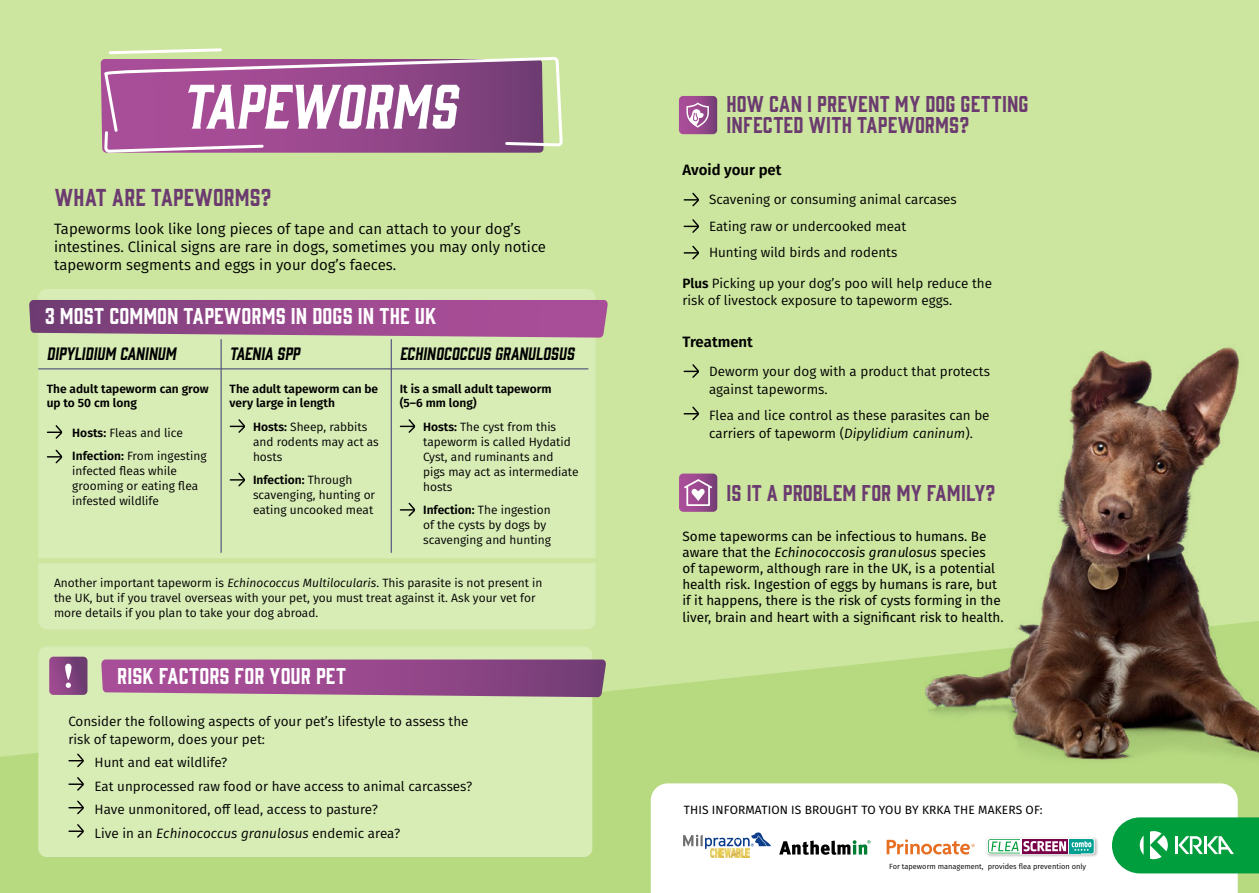
<style>
.page{position:relative;width:1259px;height:893px;background:#cce69f}
.page>*{position:absolute;margin:0;border:0;box-sizing:border-box;transform-origin:0 0}
.t1{font:italic 57.75px "Gin";color:#fff}
.t2{font:22.5px "Gin";letter-spacing:.01em;color:#6b3b70}
.t3{font:21px/21px "Gin";letter-spacing:.01em;color:#6b3b70}
.t4{font:21px "Gin";letter-spacing:.005em;color:#fff}
.t5{font:italic 16.5px "Gin";letter-spacing:-.005em;color:#000}
.t6{font:15px/18px "Fira Sans";color:#000}
.t7{font:600 15px "Fira Sans";color:#000}
.t8{font:13.5px/18px "Fira Sans";color:#000}
.t9{font:13.5px/16.2px "Fira Sans";color:#000}
.t10{font:12px/15px "Fira Sans";color:#000}
.t11{font:600 12px/14.4px "Fira Sans";color:#000}
.t12{font:12px "Fira Sans";letter-spacing:.01em;color:#000}
.t13{font:7.5px "Fira Sans";color:#000}
.s1{font-weight:600}
.s2{font-style:italic}
</style>
<div class="page">
<svg style="left:0;top:620px;width:1259px;height:273px;fill:#b7da81"></svg>
<svg style="left:101px;top:48px;width:462px;height:105px;background:#a26794"></svg>
<svg style="left:684px;top:192px;width:15px;height:15px"></svg>
<svg style="left:684px;top:219px;width:15px;height:14px"></svg>
<svg style="left:684px;top:245px;width:15px;height:15px"></svg>
<svg style="left:684px;top:364px;width:15px;height:14px"></svg>
<svg style="left:684px;top:406px;width:15px;height:15px"></svg>
<svg style="left:679px;top:96px;width:38px;height:38px"></svg>
<svg style="left:679px;top:474px;width:38px;height:38px"></svg>
<div style="left:38px;top:289px;width:557px;height:269px;background:#d8ecb6"></div>
<div style="left:38px;top:563px;width:557px;height:66px;background:#d8ecb6"></div>
<hr style="left:221px;top:339px;width:1px;height:30px;background:#3b3770">
<hr style="left:391px;top:339px;width:1px;height:30px;background:#3b3770">
<hr style="left:38px;top:369px;width:183px;height:1px;background:#3b3770">
<hr style="left:221px;top:369px;width:1px;height:184px;background:#3b3770">
<hr style="left:391px;top:369px;width:1px;height:184px;background:#3b3770">
<hr style="left:221px;top:369px;width:170px;height:1px;background:#3b3770">
<hr style="left:391px;top:369px;width:197px;height:1px;background:#3b3770">
<svg style="left:47px;top:424px;width:17px;height:16px"></svg>
<svg style="left:47px;top:448px;width:17px;height:17px"></svg>
<svg style="left:230px;top:418px;width:16px;height:16px"></svg>
<svg style="left:230px;top:471px;width:16px;height:17px"></svg>
<svg style="left:400px;top:418px;width:16px;height:16px"></svg>
<svg style="left:400px;top:501px;width:16px;height:17px"></svg>
<svg style="left:29px;top:300px;width:579px;height:38px;background:#9b548e"></svg>
<div style="left:38px;top:646px;width:554px;height:211px;background:#d8ecb6;border-radius:9px"></div>
<svg style="left:69px;top:753px;width:15px;height:15px"></svg>
<svg style="left:69px;top:777px;width:15px;height:14px"></svg>
<svg style="left:69px;top:800px;width:15px;height:15px"></svg>
<svg style="left:69px;top:824px;width:15px;height:14px"></svg>
<svg style="left:101px;top:659px;width:505px;height:38px;background:#9a548e"></svg>
<svg style="left:49px;top:657px;width:38px;height:38px"></svg>
<div style="left:651px;top:783px;width:586px;height:110px;background:#fff"></div>
<svg style="left:1112px;top:817px;width:147px;height:56px;background:#23ab58"></svg>
<svg style="left:779px;top:840px;width:91px;height:15px"></svg>
<svg style="left:683px;top:832px;width:88px;height:25px;background:#d0d4d2"></svg>
<svg style="left:886px;top:839px;width:88px;height:16px"></svg>
<img style="left:985px;top:836px;width:114px;height:23px">
<div style="left:987px;top:838px;width:107px;height:16px;border:2px solid #fff;border-radius:2px"></div>
<svg style="left:1072px;top:839px;width:21px;height:14px"></svg>
<svg style="left:988px;top:838px;width:103px;height:16px;background:#9ea5ad"></svg>
<img style="left:900px;top:347px;width:359px;height:436px">
<h1 class="t1" style="left:182px;top:67px;width:276px">TAPEWORMS</h1>
<h2 class="t2" style="left:55px;top:181px;width:218px">WHAT ARE TAPEWORMS?</h2>
<p class="t6" style="left:54px;top:219px;width:493px">Tapeworms look like long pieces of tape and can attach to your dog’s intestines. Clinical signs are rare in dogs, sometimes you may only notice tapeworm segments and eggs in your dog’s faeces.</p>
<h3 class="t4" style="left:45px;top:301px;width:393px">3 MOST COMMON TAPEWORMS IN DOGS IN THE UK</h3>
<h3 class="t5" style="left:47px;top:342px;width:131px">DIPYLIDIUM CANINUM</h3>
<h3 class="t5" style="left:230px;top:342px;width:72px">TAENIA SPP</h3>
<h3 class="t5" style="left:400px;top:342px;width:176px">ECHINOCOCCUS GRANULOSUS</h3>
<p class="t11" style="left:47px;top:381px;width:163px">The adult tapeworm can grow up to 50 cm long</p>
<p class="t10" style="left:72px;top:420px;width:136px;line-height:23.5px"><span class="s1">Hosts:</span> Fleas and lice<br><span class="s1">Infection:</span> From ingesting</p>
<p class="t10" style="left:72px;top:463px;width:127px">infected fleas while grooming or eating flea infested wildlife</p>
<p class="t11" style="left:400px;top:381px;width:153px">It is a small adult tapeworm (5–6 mm long)</p>
<p class="t10" style="left:423px;top:419px;width:157px"><span class="s1">Hosts:</span> The cyst from this tapeworm is called Hydatid<br>Cyst, and ruminants and<br>pigs may act as intermediate hosts</p>
<p class="t10" style="left:423px;top:502px;width:129px"><span class="s1">Infection:</span> The ingestion of the cysts by dogs by scavenging and hunting</p>
<p class="t11" style="left:230px;top:381px;width:150px">The adult tapeworm can be very large in length</p>
<p class="t10" style="left:253px;top:419px;width:127px"><span class="s1">Hosts:</span> Sheep, rabbits and rodents may act as hosts</p>
<p class="t10" style="left:253px;top:472px;width:124px"><span class="s1">Infection:</span> Through scavenging, hunting or eating uncooked meat</p>
<p class="t10" style="left:54px;top:575px;width:490px">Another important tapeworm is <span class="s2">Echinococcus Multilocularis</span>. This parasite is not present in the UK, but if you travel overseas with your pet, you must treat against it. Ask your vet for more details if you plan to take your dog abroad.</p>
<h3 class="t4" style="left:117px;top:661px;width:231px">RISK FACTORS FOR YOUR PET</h3>
<p class="t8" style="left:68px;top:712px;width:402px">Consider the following aspects of your pet’s lifestyle to assess the risk of tapeworm, does your pet:</p>
<p class="t8" style="left:95px;top:750px;width:379px;line-height:23.5px">Hunt and eat wildlife?<br>Eat unprocessed raw food or have access to animal carcasses?<br>Have unmonitored, off lead, access to pasture?<br>Live in an <span class="s2">Echinococcus granulosus</span> endemic area?</p>
<h3 class="t3" style="left:726px;top:92px;width:303px">HOW CAN I PREVENT MY DOG GETTING<br>INFECTED WITH TAPEWORMS?</h3>
<p class="t7" style="left:682px;top:157px;width:101px">Avoid your pet</p>
<p class="t8" style="left:709px;top:186px;width:249px;line-height:26.5px">Scavening or consuming animal carcases<br>Eating raw or undercooked meat<br>Hunting wild birds and rodents</p>
<p class="t8" style="left:682px;top:275px;width:311px;line-height:16.5px"><span class="s1">Plus</span> Picking up your dog’s poo will help reduce the risk of livestock exposure to tapeworm eggs.</p>
<p class="t7" style="left:682px;top:329px;width:72px">Treatment</p>
<p class="t8" style="left:709px;top:362px;width:282px">Deworm your dog with a product that protects against tapeworms.</p>
<p class="t8" style="left:709px;top:406px;width:282px">Flea and lice control as these parasites can be carriers of tapeworm (<span class="s2">Dipylidium caninum</span>).</p>
<h3 class="t3" style="left:726px;top:481px;width:270px">IS IT A PROBLEM FOR MY FAMILY?</h3>
<p class="t9" style="left:682px;top:527px;width:323px">Some tapeworms can be infectious to humans. Be aware that the <span class="s2">Echinococcosis granulosus</span> species<br>of tapeworm, although rare in the UK, is a potential health risk. Ingestion of eggs by humans is rare, but if it happens, there is the risk of cysts forming in the liver, brain and heart with a significant risk to health.</p>
<p class="t12" style="left:684px;top:801px;width:360px">THIS INFORMATION IS BROUGHT TO YOU BY KRKA THE MAKERS OF:</p>
<p class="t13" style="left:889px;top:861px;width:198px">For tapeworm management, provides flea prevention only</p>
</div>
